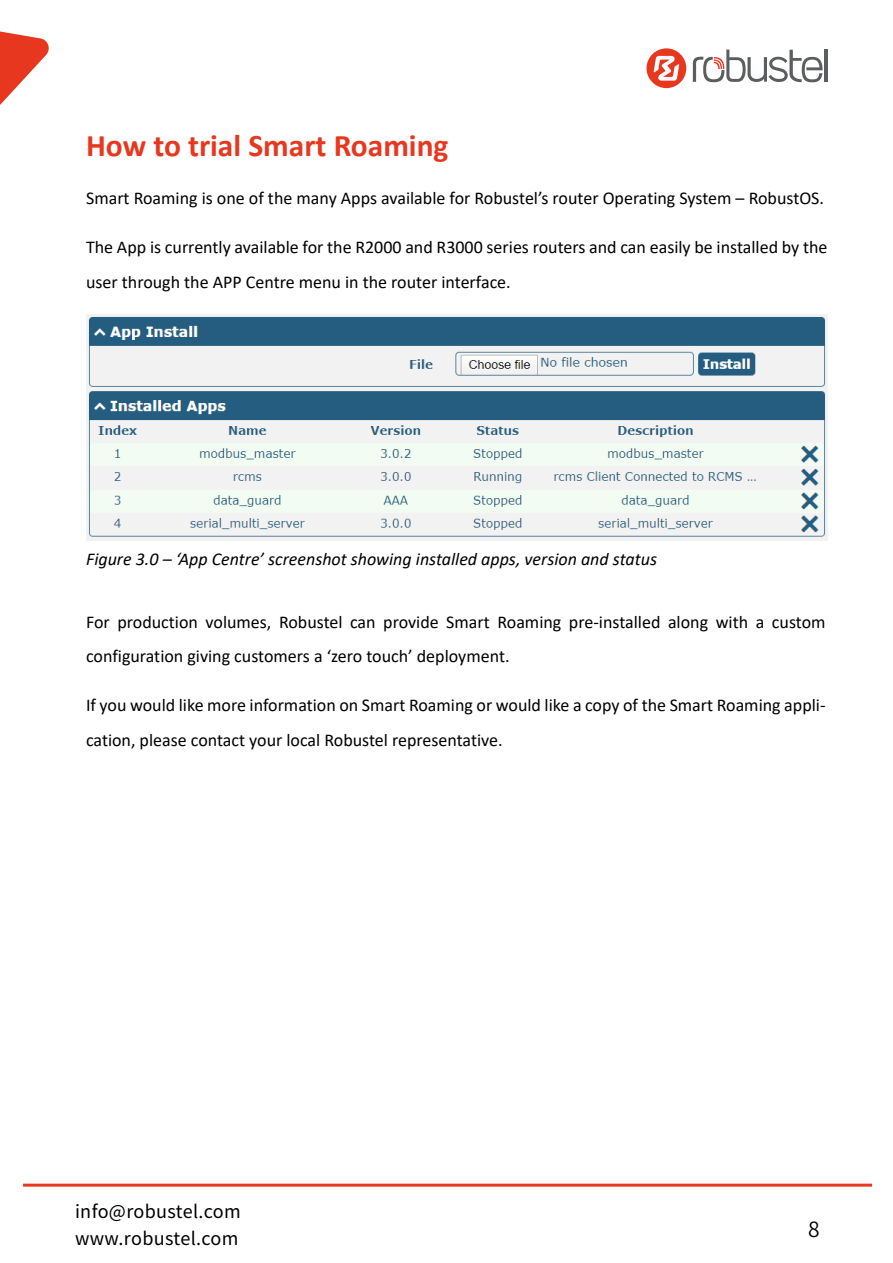
<style>
.page{position:relative;width:893px;height:1263px;background:#fff}
.page>*{position:absolute;margin:0;border:0;box-sizing:border-box;transform-origin:0 0}
.t1{font:700 31.5px "Calibri";color:#e7381f}
.t2{font:21px "Source Han Sans SC";color:#000}
.t3{font:18px/34.2px "Calibri";color:#000}
.t4{font:italic 18px "Calibri";color:#000}
.t5{font:18px/27.6px "Source Han Sans SC";letter-spacing:.02em;color:#000}
</style>
<div class="page">
<svg style="left:0;top:32px;width:49px;height:73px"></svg>
<div style="left:646px;top:48px;width:40px;height:40px;background:#e7381f;border-radius:50%"></div>
<svg style="left:653px;top:56px;width:26px;height:25px"></svg>
<hr style="left:824px;top:50px;width:4px;height:32px;background:#5b5e5f">
<svg style="left:693px;top:50px;width:130px;height:33px"></svg>
<hr style="left:23px;top:1184px;width:849px;height:3px;background:#e7381f">
<img style="left:86px;top:314px;width:741px;height:227px">
<h1 class="t1" style="left:86px;top:123px;width:364px">How to trial Smart Roaming</h1>
<p class="t3" style="left:86px;top:181px;width:739px">Smart Roaming is one of the many Apps available for Robustel’s router Operating System – RobustOS.</p>
<p class="t3" style="left:86px;top:230px;width:743px">The App is currently available for the R2000 and R3000 series routers and can easily be installed by the user through the APP Centre menu in the router interface.</p>
<p class="t4" style="left:86px;top:546px;width:572px">Figure 3.0 – ‘App Centre’ screenshot showing installed apps, version and status</p>
<p class="t3" style="left:86px;top:604px;width:741px">For production volumes, Robustel can provide Smart Roaming pre-installed along with a custom configuration giving customers a ‘zero touch’ deployment.</p>
<p class="t3" style="left:86px;top:688px;width:741px">If you would like more information on Smart Roaming or would like a copy of the Smart Roaming appli&shy;cation, please contact your local Robustel representative.</p>
<p class="t5" style="left:75px;top:1197px;width:167px">info@robustel.com www.robustel.com</p>
<p class="t2" style="left:808px;top:1217px;width:13px">8</p>
</div>
